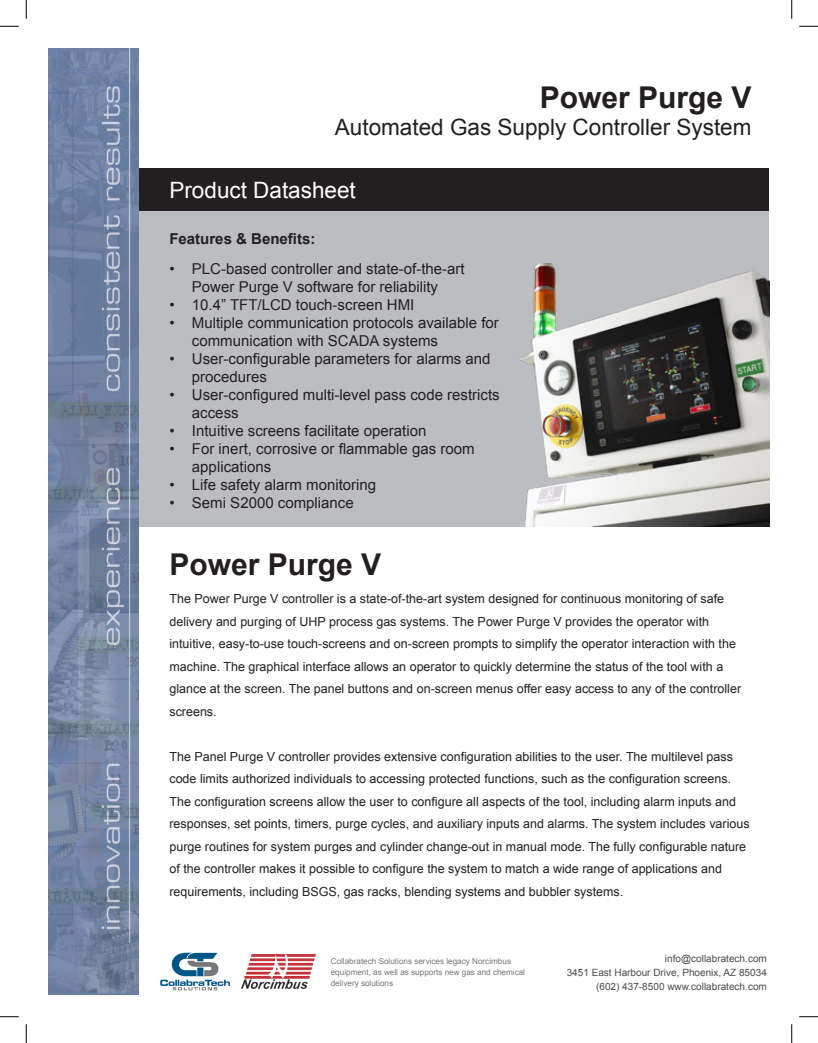
<style>
.page{position:relative;width:818px;height:1043px;background:#fff}
.page>*{position:absolute;margin:0;border:0;box-sizing:border-box;transform-origin:0 0}
.t1{font:700 30px "Arial";color:#231f20}
.t2{font:22.5px "Arial";color:#231f20}
.t3{font:22.5px "Arial";color:#fff}
.t4{font:15px/18px "Arial";color:#231f20}
.t5{font:700 15px "Arial";color:#231f20}
.t6{font:12.5px/22.5px "Arial";color:#231f20}
.t7{font:10px "Arial";color:#4b4c4d}
.t8{font:8.12px/11.2px "Arial";color:#76787b}
</style>
<div class="page">
<div style="left:49px;top:168px;width:720px;height:44px;background:#231f20"></div>
<div style="left:49px;top:212px;width:720px;height:315px;background:#bcbdc0"></div>
<img style="left:49px;top:49px;width:90px;height:945px">
<img style="left:519px;top:264px;width:250px;height:263px">
<img style="left:241px;top:954px;width:75px;height:35px">
<svg style="left:160px;top:952px;width:70px;height:38px"></svg>
<svg style="left:0;top:25px;width:19px;height:2px"></svg>
<svg style="left:799px;top:25px;width:19px;height:2px"></svg>
<svg style="left:0;top:1016px;width:19px;height:1px"></svg>
<svg style="left:799px;top:1016px;width:19px;height:1px"></svg>
<svg style="left:25px;top:0;width:2px;height:19px"></svg>
<svg style="left:25px;top:1024px;width:2px;height:18px"></svg>
<svg style="left:791px;top:0;width:1px;height:19px"></svg>
<svg style="left:791px;top:1024px;width:1px;height:18px"></svg>
<p class="t1" style="left:539px;top:77px;width:213px">Power Purge V</p>
<p class="t2" style="left:335px;top:112px;width:418px">Automated Gas Supply Controller System</p>
<p class="t3" style="left:169px;top:175px;width:188px">Product Datasheet</p>
<p class="t5" style="left:169px;top:229px;width:147px">Features &amp; Benefits:</p>
<p class="t4" style="left:169px;top:259px;width:297px;text-align:center">• PLC-based controller and state-of-the-art<br>Power Purge V software for reliability</p>
<p class="t4" style="left:169px;top:295px;width:246px">• 10.4” TFT/LCD touch-screen HMI</p>
<p class="t4" style="left:192px;top:313px;width:308px;text-indent:-22px">• Multiple communication protocols available for communication with SCADA systems</p>
<p class="t4" style="left:192px;top:349px;width:300px;text-indent:-22px">• User-configurable parameters for alarms and procedures</p>
<p class="t4" style="left:192px;top:385px;width:309px;text-indent:-22px">• User-configured multi-level pass code restricts access</p>
<p class="t4" style="left:169px;top:421px;width:258px">• Intuitive screens facilitate operation</p>
<p class="t4" style="left:192px;top:439px;width:284px;text-indent:-22px">• For inert, corrosive or flammable gas room applications</p>
<p class="t4" style="left:169px;top:475px;width:208px">• Life safety alarm monitoring</p>
<p class="t4" style="left:169px;top:493px;width:186px">• Semi S2000 compliance</p>
<p class="t1" style="left:169px;top:544px;width:213px">Power Purge V</p>
<p class="t6" style="left:169px;top:587px;width:573px">The Power Purge V controller is a state-of-the-art system designed for continuous monitoring of safe delivery and purging of UHP process gas systems. The Power Purge V provides the operator with intuitive, easy-to-use touch-screens and on-screen prompts to simplify the operator interaction with the machine. The graphical interface allows an operator to quickly determine the status of the tool with a glance at the screen. The panel buttons and on-screen menus offer easy access to any of the controller screens.</p>
<p class="t6" style="left:169px;top:745px;width:581px">The Panel Purge V controller provides extensive configuration abilities to the user. The multilevel pass code limits authorized individuals to accessing protected functions, such as the configuration screens.<br>The configuration screens allow the user to configure all aspects of the tool, including alarm inputs and responses, set points, timers, purge cycles, and auxiliary inputs and alarms. The system includes various purge routines for system purges and cylinder change-out in manual mode. The fully configurable nature of the controller makes it possible to configure the system to match a wide range of applications and requirements, including BSGS, gas racks, blending systems and bubbler systems.</p>
<p class="t8" style="left:331px;top:955px;width:196px">Collabratech Solutions services legacy Norcimbus equipment, as well as supports new gas and chemical delivery solutions</p>
<p class="t7" style="left:665px;top:952px;width:103px">info@collabratech.com</p>
<p class="t7" style="left:566px;top:966px;width:202px">3451 East Harbour Drive, Phoenix, AZ 85034</p>
<p class="t7" style="left:596px;top:979px;width:172px">(602) 437-8500 www.collabratech.com</p>
</div>
